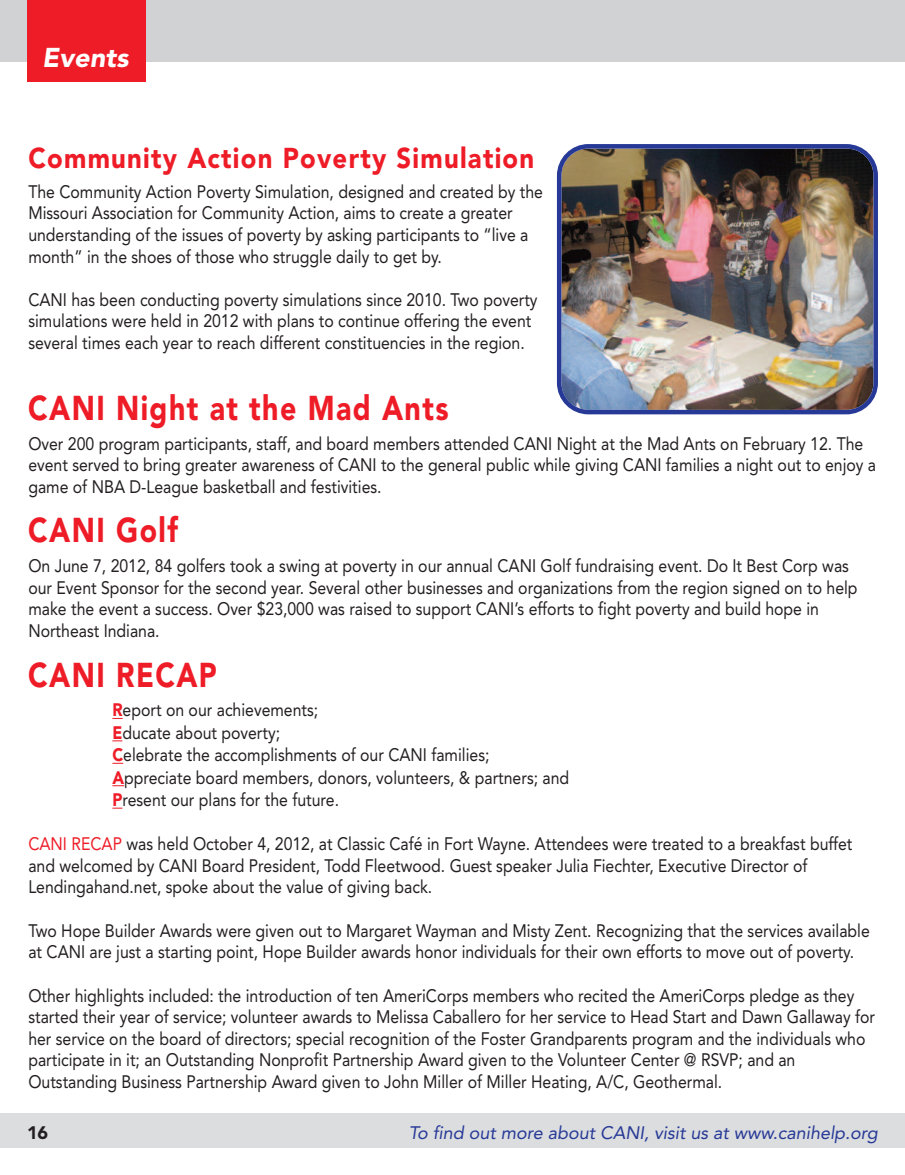
<style>
.page{position:relative;width:905px;height:1175px;background:#fff}
.page>*{position:absolute;margin:0;border:0;box-sizing:border-box;transform-origin:0 0}
.t1{font:900 34.2px "Avenir";letter-spacing:.05em;color:#ee1c27;scale:.83 1}
.t2{font:900 28.5px "Avenir";letter-spacing:.05em;color:#ee1c27;scale:.9 1}
.t3{font:italic 900 27px "Avenir";color:#fff}
.t4{font:18px/21.6px "Avenir";color:#231f20;scale:.88 1}
.t5{font:italic 18px "Avenir";color:#263996}
.t6{font:900 18px "Avenir";color:#231f20}
.s1{font-weight:900;color:#ee1c27}
.s2{color:#ee1c27}
</style>
<div class="page">
<div style="left:0;top:1113px;width:904px;height:35px;background:#dcdddf"></div>
<div style="left:0;top:0;width:904px;height:62px;background:#d1d2d4"></div>
<div style="left:28px;top:0;width:118px;height:81px;background:#ee1c27"></div>
<svg style="left:112px;top:785px;width:12px;height:1px"></svg>
<img style="left:557px;top:144px;width:321px;height:270px">
<h3 class="t3" style="left:42px;top:47px;width:88px">Events</h3>
<h2 class="t2" style="left:28px;top:146px;width:563px">Community Action Poverty Simulation</h2>
<p class="t4" style="left:28px;top:182px;width:586px">The Community Action Poverty Simulation, designed and created by the Missouri Association for Community Action, aims to create a greater understanding of the issues of poverty by asking participants to “live a month” in the shoes of those who struggle daily to get by.</p>
<p class="t4" style="left:28px;top:290px;width:580px">CANI has been conducting poverty simulations since 2010. Two poverty simulations were held in 2012 with plans to continue offering the event several times each year to reach different constituencies in the region.</p>
<h1 class="t1" style="left:28px;top:394px;width:508px">CANI Night at the Mad Ants</h1>
<p class="t4" style="left:28px;top:434px;width:964px">Over 200 program participants, staff, and board members attended CANI Night at the Mad Ants on February 12. The event served to bring greater awareness of CANI to the general public while giving CANI families a night out to enjoy a game of NBA D-League basketball and festivities.</p>
<h1 class="t1" style="left:28px;top:516px;width:182px">CANI Golf</h1>
<p class="t4" style="left:28px;top:556px;width:943px">On June 7, 2012, 84 golfers took a swing at poverty in our annual CANI Golf fundraising event. Do It Best Corp was our Event Sponsor for the second year. Several other businesses and organizations from the region signed on to help make the event a success. Over $23,000 was raised to support CANI’s efforts to fight poverty and build hope in Northeast Indiana.</p>
<h1 class="t1" style="left:28px;top:660px;width:229px">CANI RECAP</h1>
<p class="t4" style="left:112px;top:700px;width:520px;line-height:22.4px"><span class="s1">R</span>eport on our achievements;<br><span class="s1">E</span>ducate about poverty;<br><span class="s1">C</span>elebrate the accomplishments of our CANI families; <span class="s1">A</span>ppreciate board members, donors, volunteers, &amp; partners; and <span class="s1">P</span>resent our plans for the future.</p>
<p class="t4" style="left:28px;top:834px;width:938px"><span class="s2">CANI RECAP</span> was held October 4, 2012, at Classic Café in Fort Wayne. Attendees were treated to a breakfast buffet and welcomed by CANI Board President, Todd Fleetwood. Guest speaker Julia Fiechter, Executive Director of<br>Lendingahand.net, spoke about the value of giving back.</p>
<p class="t4" style="left:28px;top:921px;width:957px">Two Hope Builder Awards were given out to Margaret Wayman and Misty Zent. Recognizing that the services available at CANI are just a starting point, Hope Builder awards honor individuals for their own efforts to move out of poverty.</p>
<p class="t4" style="left:28px;top:986px;width:963px">Other highlights included: the introduction of ten AmeriCorps members who recited the AmeriCorps pledge as they started their year of service; volunteer awards to Melissa Caballero for her service to Head Start and Dawn Gallaway for her service on the board of directors; special recognition of the Foster Grandparents program and the individuals who participate in it; an Outstanding Nonprofit Partnership Award given to the Volunteer Center @ RSVP; and an Outstanding Business Partnership Award given to John Miller of Miller Heating, A/C, Geothermal.</p>
<p class="t6" style="left:27px;top:1125px;width:23px">16</p>
<p class="t5" style="left:409px;top:1125px;width:470px">To find out more about CANI, visit us at www.canihelp.org</p>
</div>
